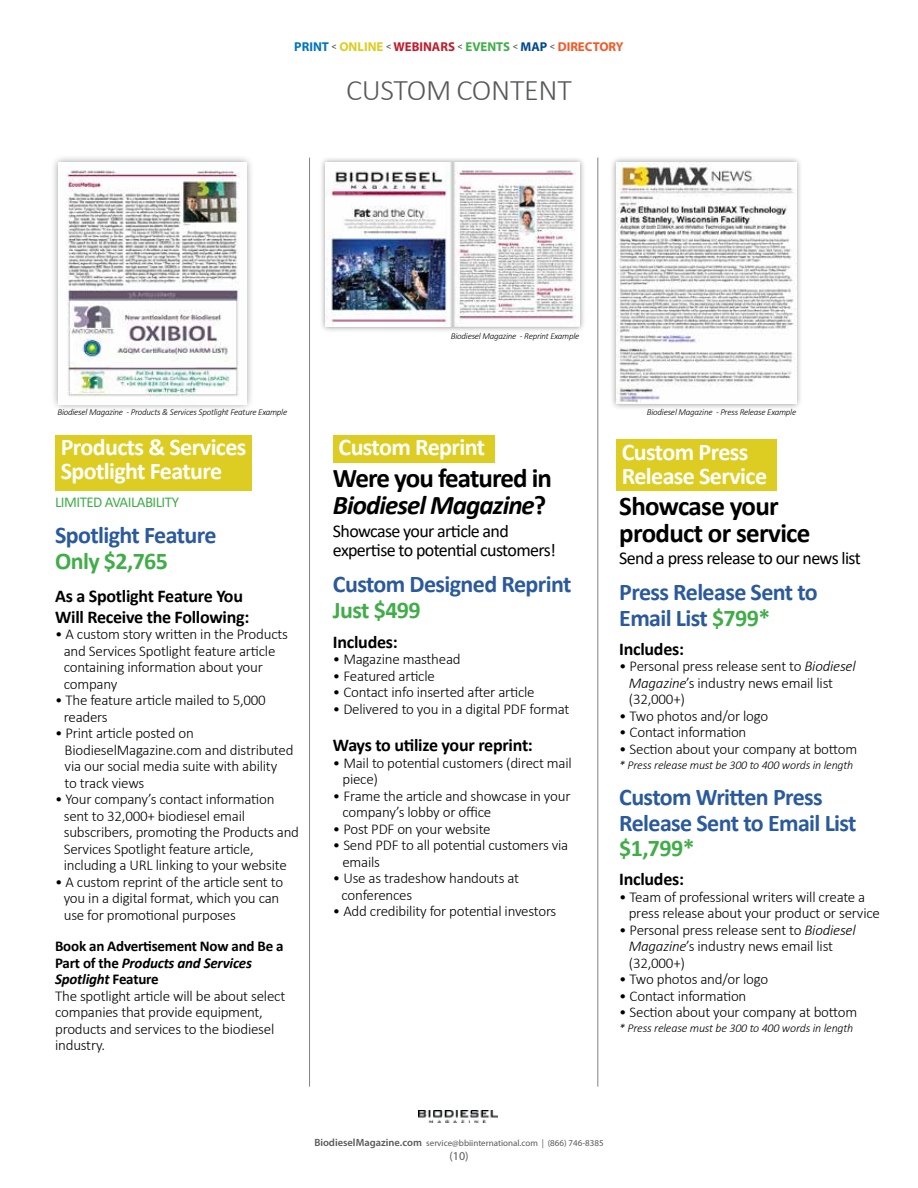
<style>
.page{position:relative;width:918px;height:1188px;background:#fff}
.page>*{position:absolute;margin:0;border:0;box-sizing:border-box;transform-origin:0 0}
.t1{font:300 30px "Calibri";letter-spacing:-.01em;color:#58595b}
.t2{font:700 27px/27px "Calibri";letter-spacing:-.025em;color:#000}
.t3{font:700 24px/25.5px "Calibri";letter-spacing:-.025em;color:#2b5a9c}
.t4{font:700 24px/24px "Calibri";letter-spacing:-.025em;color:#fff}
.t5{font:700 24px "Calibri";letter-spacing:-.025em;color:#41ad49}
.t6{font:700 18px/21px "Calibri";letter-spacing:-.015em;color:#000}
.t7{font:18px/19.5px "Calibri";letter-spacing:-.035em;color:#000}
.t8{font:300 15px/16.5px "Calibri";letter-spacing:-.015em;color:#000}
.t9{font:15px "Calibri";letter-spacing:-.035em;color:#41ad49}
.t10{font:700 12.9px "Myriad Pro";color:#f15a29}
.t11{font:italic 300 12px "Calibri";letter-spacing:-.015em;color:#000}
.t12{font:12px "Myriad Pro";color:#58595b}
.t13{font:italic 300 9px "Calibri";letter-spacing:-.025em;color:#000}
.t14{font:9px "Myriad Pro";color:#58595b}
.s1{color:#0075bc}
.s2{color:#ddcd22}
.s3{color:#be1e2d}
.s4{color:#41ad49}
.s5{color:#004990}
.s6{font-weight:700}
.s7{font-weight:700;font-style:italic}
.s8{font-style:italic}
.s9{font-weight:600;font-size:10.5px}
</style>
<div class="page">
<img style="left:419px;top:1110px;width:79px;height:13px">
<div style="left:610px;top:156px;width:193px;height:255px;background:#000;opacity:.4"></div>
<img style="left:616px;top:162px;width:180px;height:242px">
<div style="left:319px;top:156px;width:266px;height:177px;background:#000;opacity:.4"></div>
<img style="left:325px;top:162px;width:254px;height:165px">
<div style="left:333px;top:435px;width:161px;height:28px;background:#ddcd22"></div>
<div style="left:616px;top:439px;width:161px;height:51px;background:#ddcd22"></div>
<div style="left:55px;top:435px;width:197px;height:55px;background:#ddcd22"></div>
<div style="left:50px;top:154px;width:205px;height:258px;background:#000;opacity:.4"></div>
<img style="left:58px;top:162px;width:188px;height:242px">
<hr style="left:309px;top:158px;width:1px;height:929px;background:#808285">
<hr style="left:597px;top:158px;width:1px;height:929px;background:#808285">
<p class="t10" style="left:294px;top:39px;width:331px"><span class="s1">PRINT</span> <sup>&lt;</sup> <span class="s2">ONLINE</span> <sup>&lt;</sup> <span class="s3">WEBINARS</span> <sup>&lt;</sup> <span class="s4">EVENTS</span> <sup>&lt;</sup> <span class="s5">MAP</span> <sup>&lt;</sup> DIRECTORY</p>
<h1 class="t1" style="left:346px;top:72px;width:227px">CUSTOM CONTENT</h1>
<p class="t13" style="left:451px;top:331px;width:130px">Biodiesel Magazine - Reprint Example</p>
<p class="t13" style="left:58px;top:406px;width:231px">Biodiesel Magazine - Products &amp; Services Spotlight Feature Example</p>
<p class="t13" style="left:647px;top:406px;width:151px">Biodiesel Magazine - Press Release Example</p>
<h3 class="t4" style="left:61px;top:435px;width:187px">Products &amp; Services<br>Spotlight Feature</h3>
<p class="t9" style="left:55px;top:492px;width:125px">LIMITED AVAILABILITY</p>
<h3 class="t3" style="left:55px;top:522px;width:163px">Spotlight Feature</h3>
<h3 class="t5" style="left:55px;top:544px;width:114px">Only $2,765</h3>
<p class="t6" style="left:55px;top:585px;width:196px">As a Spotlight Feature You<br>Will Receive the Following:</p>
<p class="t8" style="left:64px;top:626px;width:226px;text-indent:-9px">• A custom story written in the Products and Services Spotlight feature article containing information about your company</p>
<p class="t8" style="left:64px;top:692px;width:204px;text-indent:-9px">• The feature article mailed to 5,000 readers</p>
<p class="t8" style="left:65px;top:725px;width:230px;text-indent:-9px">• Print article posted on<br>BiodieselMagazine.com and distributed via our social media suite with ability<br>to track views</p>
<p class="t8" style="left:64px;top:791px;width:237px;text-indent:-9px">• Your company’s contact information sent to 32,000+ biodiesel email subscribers, promoting the Products and Services Spotlight feature article, including a URL linking to your website</p>
<p class="t8" style="left:64px;top:873px;width:221px;text-indent:-9px">• A custom reprint of the article sent to you in a digital format, which you can use for promotional purposes</p>
<p class="t8" style="left:55px;top:938px;width:232px"><span class="s6">Book an Advertisement Now and Be a<br>Part of the</span> <span class="s7">Products and Services<br>Spotlight</span> <span class="s6">Feature<br></span>The spotlight article will be about select companies that provide equipment, products and services to the biodiesel industry.</p>
<h3 class="t4" style="left:339px;top:435px;width:148px">Custom Reprint</h3>
<h3 class="t4" style="left:622px;top:439px;width:147px">Custom Press<br>Release Service</h3>
<h2 class="t2" style="left:333px;top:464px;width:220px">Were you featured in<br><span class="s8">Biodiesel Magazine</span>?</h2>
<p class="t7" style="left:333px;top:520px;width:225px">Showcase your article and expertise to potential customers!</p>
<h3 class="t3" style="left:333px;top:571px;width:240px">Custom Designed Reprint</h3>
<h3 class="t5" style="left:333px;top:593px;width:89px">Just $499</h3>
<p class="t6" style="left:333px;top:631px;width:66px">Includes:</p>
<p class="t8" style="left:333px;top:651px;width:129px">• Magazine masthead</p>
<p class="t8" style="left:333px;top:668px;width:104px">• Featured article</p>
<p class="t8" style="left:333px;top:684px;width:203px">• Contact info inserted after article</p>
<p class="t8" style="left:333px;top:701px;width:238px">• Delivered to you in a digital PDF format</p>
<p class="t6" style="left:333px;top:735px;width:201px">Ways to utilize your reprint:</p>
<p class="t8" style="left:342px;top:755px;width:231px;text-indent:-9px">• Mail to potential customers (direct mail piece)</p>
<p class="t8" style="left:342px;top:788px;width:230px;text-indent:-9px">• Frame the article and showcase in your company’s lobby or office</p>
<p class="t8" style="left:333px;top:821px;width:159px">• Post PDF on your website</p>
<p class="t8" style="left:342px;top:837px;width:227px;text-indent:-9px">• Send PDF to all potential customers via emails</p>
<p class="t8" style="left:342px;top:870px;width:179px;text-indent:-9px">• Use as tradeshow handouts at conferences</p>
<p class="t8" style="left:333px;top:903px;width:225px">• Add credibility for potential investors</p>
<h2 class="t2" style="left:619px;top:492px;width:193px">Showcase your product or service</h2>
<p class="t7" style="left:619px;top:548px;width:243px">Send a press release to our news list</p>
<h3 class="t3" style="left:619px;top:579px;width:200px">Press Release Sent to<br>Email List <span class="s4">$799*</span></h3>
<p class="t6" style="left:619px;top:638px;width:66px">Includes:</p>
<p class="t8" style="left:629px;top:658px;width:229px;text-indent:-9px">• Personal press release sent to <span class="s8">Biodiesel<br>Magazine</span>’s industry news email list (32,000+)</p>
<p class="t8" style="left:619px;top:708px;width:151px">• Two photos and/or logo</p>
<p class="t8" style="left:619px;top:724px;width:129px">• Contact information</p>
<p class="t8" style="left:619px;top:741px;width:240px">• Section about your company at bottom</p>
<p class="t11" style="left:619px;top:758px;width:236px">* Press release must be 300 to 400 words in length</p>
<h3 class="t3" style="left:619px;top:784px;width:239px">Custom Written Press<br>Release Sent to Email List</h3>
<h3 class="t5" style="left:619px;top:831px;width:77px">$1,799*</h3>
<p class="t6" style="left:619px;top:869px;width:66px">Includes:</p>
<p class="t8" style="left:629px;top:888px;width:253px;text-indent:-9px">• Team of professional writers will create a press release about your product or service</p>
<p class="t8" style="left:629px;top:921px;width:229px;text-indent:-9px">• Personal press release sent to <span class="s8">Biodiesel<br>Magazine</span>’s industry news email list (32,000+)</p>
<p class="t8" style="left:619px;top:971px;width:151px">• Two photos and/or logo</p>
<p class="t8" style="left:619px;top:987px;width:129px">• Contact information</p>
<p class="t8" style="left:619px;top:1004px;width:240px">• Section about your company at bottom</p>
<p class="t11" style="left:619px;top:1021px;width:236px">* Press release must be 300 to 400 words in length</p>
<p class="t14" style="left:314px;top:1138px;width:291px"><span class="s9">BiodieselMagazine.com</span> service@bbiinternational.com | (866) 746-8385</p>
<p class="t12" style="left:449px;top:1149px;width:21px">(10)</p>
</div>
